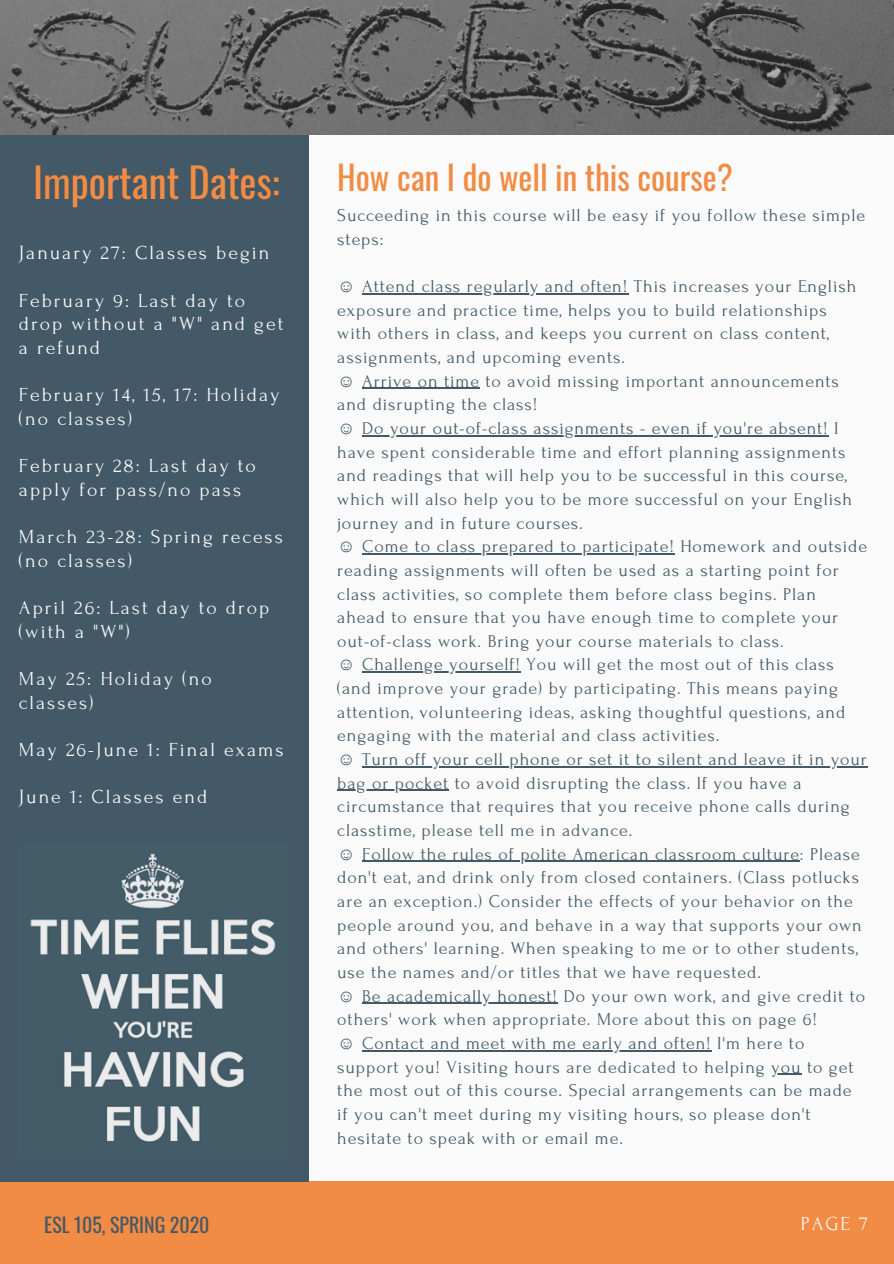
<style>
.page{position:relative;width:894px;height:1264px;background:#fff}
.page>*{position:absolute;margin:0;border:0;box-sizing:border-box;transform-origin:0 0}
.t1{font:40.5px "Oswald";color:#f28b43}
.t2{font:33.15px "Oswald";color:#f28b43}
.t3{font:19.8px/23.7px "Forum";letter-spacing:.1em;color:#fafafa}
.t4{font:19.8px "Oswald";color:#435967}
.t5{font:18px/23.7px "Forum";letter-spacing:.05em;color:#435967}
.s1{font-family:"Liberation Serif"}
</style>
<div class="page">
<div style="left:0;top:0;width:893px;height:1263px;background:#fafafa"></div>
<div style="left:0;top:1181px;width:893px;height:82px;background:#f28b43"></div>
<div style="left:0;top:123px;width:308px;height:1058px;background:#435967"></div>
<img style="left:0;top:0;width:893px;height:134px">
<hr style="left:362px;top:293px;width:266px;height:1px;background:#435967">
<hr style="left:362px;top:388px;width:118px;height:1px;background:#435967">
<hr style="left:362px;top:435px;width:466px;height:1px;background:#435967">
<hr style="left:362px;top:553px;width:312px;height:1px;background:#435967">
<hr style="left:362px;top:671px;width:158px;height:1px;background:#435967">
<hr style="left:362px;top:766px;width:505px;height:1px;background:#435967">
<hr style="left:337px;top:790px;width:112px;height:1px;background:#435967">
<hr style="left:362px;top:860px;width:437px;height:2px;background:#435967">
<hr style="left:362px;top:1002px;width:196px;height:1px;background:#435967">
<hr style="left:362px;top:1050px;width:349px;height:1px;background:#435967">
<hr style="left:771px;top:1073px;width:30px;height:1px;background:#435967">
<img style="left:30px;top:853px;width:246px;height:289px">
<h1 class="t1" style="left:33px;top:151px;width:248px">Important Dates:</h1>
<p class="t3" style="left:19px;top:241px;width:252px">January 27: Classes begin</p>
<p class="t3" style="left:19px;top:289px;width:266px">February 9: Last day to drop without a "W" and get a refund</p>
<p class="t3" style="left:19px;top:383px;width:262px">February 14, 15, 17: Holiday (no classes)</p>
<p class="t3" style="left:19px;top:454px;width:238px">February 28: Last day to apply for pass/no pass</p>
<p class="t3" style="left:19px;top:525px;width:265px">March 23-28: Spring recess (no classes)</p>
<p class="t3" style="left:19px;top:596px;width:252px">April 26: Last day to drop (with a "W")</p>
<p class="t3" style="left:19px;top:667px;width:194px">May 25: Holiday (no classes)</p>
<p class="t3" style="left:19px;top:738px;width:266px">May 26-June 1: Final exams</p>
<p class="t3" style="left:19px;top:785px;width:190px">June 1: Classes end</p>
<h2 class="t2" style="left:337px;top:152px;width:397px">How can I do well in this course?</h2>
<p class="t5" style="left:337px;top:204px;width:529px">Succeeding in this course will be easy if you follow these simple steps:</p>
<p class="t5" style="left:337px;top:275px;width:531px"><span class="s1">☺</span> Attend class regularly and often! This increases your English exposure and practice time, helps you to build relationships<br>with others in class, and keeps you current on class content, assignments, and upcoming events.<br><span class="s1">☺</span> Arrive on time to avoid missing important announcements and disrupting the class!<br><span class="s1">☺</span> Do your out-of-class assignments - even if you're absent! I have spent considerable time and effort planning assignments and readings that will help you to be successful in this course, which will also help you to be more successful on your English journey and in future courses.<br><span class="s1">☺</span> Come to class prepared to participate! Homework and outside reading assignments will often be used as a starting point for class activities, so complete them before class begins. Plan ahead to ensure that you have enough time to complete your out-of-class work. Bring your course materials to class.<br><span class="s1">☺</span> Challenge yourself! You will get the most out of this class (and improve your grade) by participating. This means paying attention, volunteering ideas, asking thoughtful questions, and engaging with the material and class activities.<br><span class="s1">☺</span> Turn off your cell phone or set it to silent and leave it in your bag or pocket to avoid disrupting the class. If you have a circumstance that requires that you receive phone calls during classtime, please tell me in advance.<br><span class="s1">☺</span> Follow the rules of polite American classroom culture: Please don't eat, and drink only from closed containers. (Class potlucks are an exception.) Consider the effects of your behavior on the people around you, and behave in a way that supports your own and others' learning. When speaking to me or to other students, use the names and/or titles that we have requested.<br><span class="s1">☺</span> Be academically honest! Do your own work, and give credit to others' work when appropriate. More about this on page 6!<br><span class="s1">☺</span> Contact and meet with me early and often! I'm here to support you! Visiting hours are dedicated to helping you to get the most out of this course. Special arrangements can be made<br>if you can't meet during my visiting hours, so please don't hesitate to speak with or email me.</p>
<p class="t4" style="left:44px;top:1209px;width:166px">ESL 105, SPRING 2020</p>
<p class="t3" style="left:800px;top:1211px;width:69px">PAGE 7</p>
</div>
